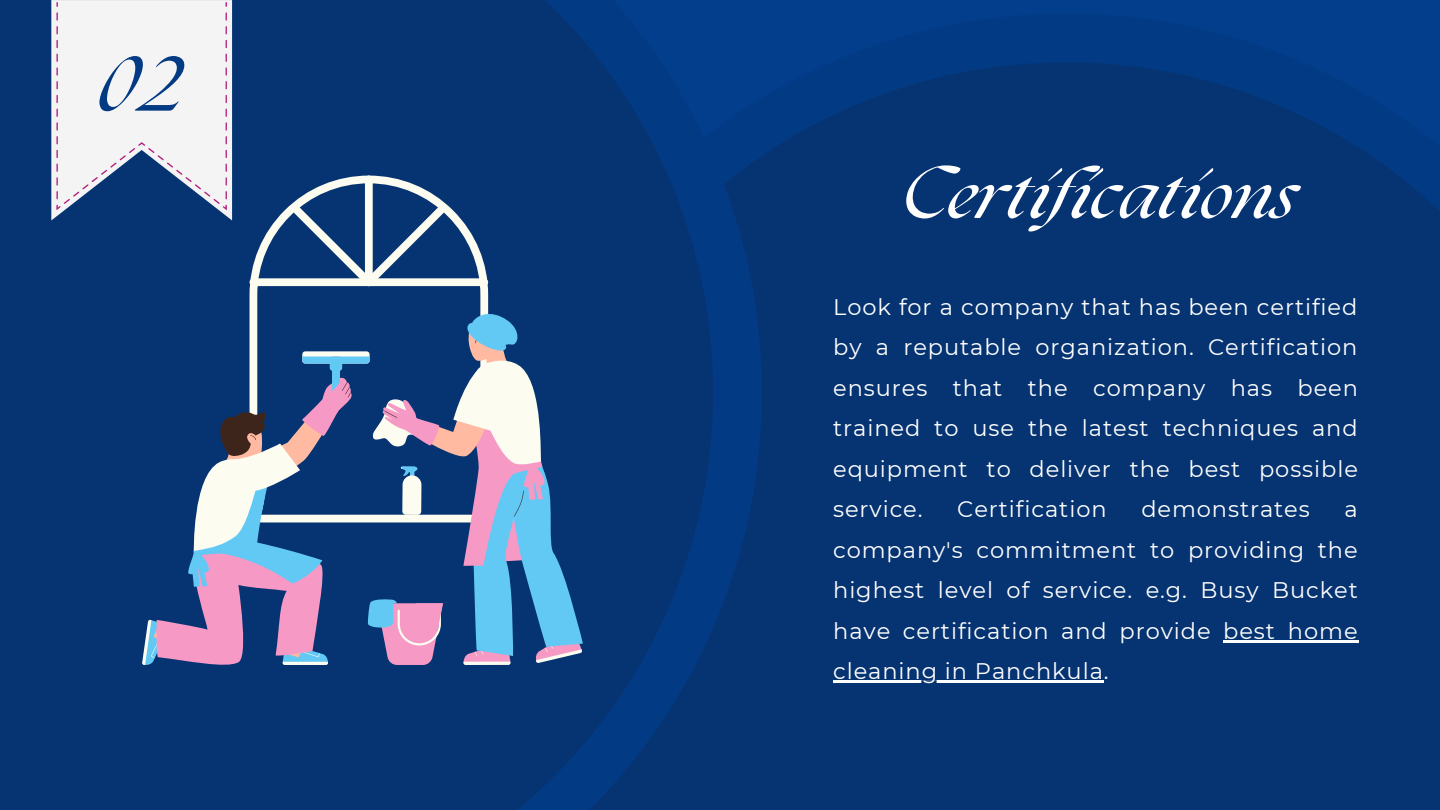
<style>
.page{position:relative;width:1440px;height:810px;background:#fff}
.page>*{position:absolute;margin:0;border:0;box-sizing:border-box;transform-origin:0 0}
.t1{font:italic 700 75.4px "The Seasons";color:#023a84}
.t2{font:italic 700 65px "The Seasons";color:#fff}
.t3{font:22.5px/40.5px "Montserrat";letter-spacing:.04em;color:#fff;text-align:justify}
</style>
<div class="page">
<div style="left:475px;top:14px;width:965px;height:796px;background:#033e8d"></div>
<div style="left:524px;top:62px;width:916px;height:748px;background:#063472"></div>
<svg style="left:713px;top:0;width:49px;height:627px;fill:#023a84"></svg>
<div style="left:0;top:0;width:713px;height:810px;background:#063472"></div>
<svg style="left:51px;top:0;width:181px;height:220px"></svg>
<svg style="left:250px;top:176px;width:238px;height:134px"></svg>
<div style="left:250px;top:278px;width:238px;height:8px;background:#fcfcf0;border-radius:4px"></div>
<div style="left:365px;top:176px;width:8px;height:110px;background:#fcfcf0;border-radius:4px"></div>
<svg style="left:291px;top:204px;width:156px;height:75px"></svg>
<svg style="left:142px;top:310px;width:441px;height:355px"></svg>
<hr style="left:1223px;top:640px;width:136px;height:2px;background:#fff">
<hr style="left:833px;top:681px;width:271px;height:2px;background:#fff">
<h1 class="t1" style="left:100px;top:50px;width:86px">02</h1>
<h2 class="t2" style="left:902px;top:166px;width:395px">Certifications</h2>
<p class="t3" style="left:833px;top:286px;width:526px">Look for a company that has been certified by a reputable organization. Certification ensures that the company has been trained to use the latest techniques and equipment to deliver the best possible service.</p>
<p class="t3" style="left:957px;top:489px;width:151px">Certification</p>
<p class="t3" style="left:1141px;top:489px;width:170px">demonstrates</p>
<p class="t3" style="left:833px;top:489px;width:526px;text-indent:511px">a company's commitment to providing the highest level of service. e.g. Busy Bucket have certification and provide best home cleaning in Panchkula.</p>
</div>
